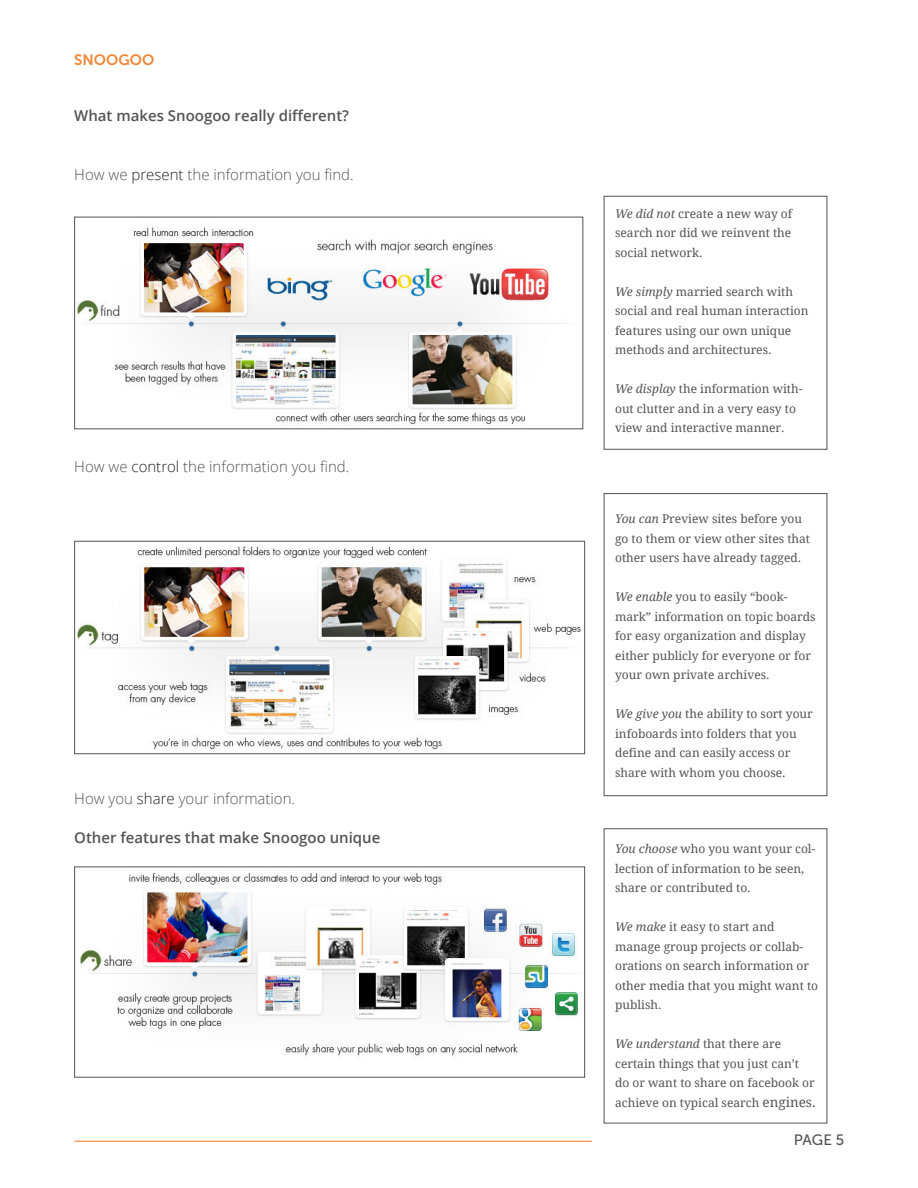
<style>
.page{position:relative;width:918px;height:1188px;background:#fff}
.page>*{position:absolute;margin:0;border:0;box-sizing:border-box;transform-origin:0 0}
.t1{font:300 15px "Open Sans";color:#555455}
.t2{font:600 15px "Open Sans";color:#555455}
.t3{font:15px "Museo Sans 700";color:#ef8838}
.t4{font:15px "Museo Sans 500";color:#555455}
.t5{font:12px/19.5px "Droid Serif";color:#555455}
.s1{color:#231f20}
.s2{font-style:italic}
.s3{font-size:13.5px}
</style>
<div class="page">
<hr style="left:74px;top:1141px;width:518px;height:1px;background:#ef8838">
<img style="left:77px;top:546px;width:505px;height:204px">
<div style="left:74px;top:541px;width:511px;height:213px;border:1px solid #555455"></div>
<img style="left:78px;top:872px;width:502px;height:185px">
<div style="left:74px;top:866px;width:511px;height:212px;border:1px solid #555455"></div>
<img style="left:77px;top:227px;width:489px;height:199px">
<div style="left:74px;top:217px;width:509px;height:212px;border:1px solid #555455"></div>
<div style="left:604px;top:196px;width:223px;height:254px;border:1px solid #555455"></div>
<div style="left:604px;top:493px;width:223px;height:303px;border:1px solid #555455"></div>
<p class="t3" style="left:74px;top:52px;width:82px">SNOOGOO</p>
<p class="t2" style="left:74px;top:105px;width:276px">What makes Snoogoo really different?</p>
<p class="t1" style="left:74px;top:164px;width:281px">How we <span class="s1">present</span> the information you find.</p>
<p class="t1" style="left:74px;top:456px;width:277px">How we <span class="s1">control</span> the information you find.</p>
<p class="t1" style="left:74px;top:788px;width:222px">How you <span class="s1">share</span> your information.</p>
<p class="t2" style="left:74px;top:827px;width:308px">Other features that make Snoogoo unique</p>
<p class="t5" style="left:615px;top:204px;width:179px;text-align:justify"><span class="s2">We did not</span> create a new way of search nor did we reinvent the social network.</p>
<p class="t5" style="left:615px;top:282px;width:195px"><span class="s2">We simply</span> married search with social and real human interaction features using our own unique methods and architectures.</p>
<p class="t5" style="left:615px;top:380px;width:189px"><span class="s2">We display</span> the information with&shy;out clutter and in a very easy to view and interactive manner.</p>
<p class="t5" style="left:615px;top:509px;width:197px"><span class="s2">You can</span> Preview sites before you go to them or view other sites that other users have already tagged.</p>
<p class="t5" style="left:615px;top:587px;width:202px"><span class="s2">We enable</span> you to easily “book&shy;mark” information on topic boards for easy organization and display either publicly for everyone or for your own private archives.</p>
<p class="t5" style="left:615px;top:704px;width:199px"><span class="s2">We give you</span> the ability to sort your infoboards into folders that you define and can easily access or share with whom you choose.</p>
<p class="t5" style="left:615px;top:839px;width:202px"><span class="s2">You choose</span> who you want your col&shy;lection of information to be seen, share or contributed to.</p>
<p class="t5" style="left:615px;top:917px;width:205px"><span class="s2">We make</span> it easy to start and manage group projects or collab&shy;orations on search information or other media that you might want to publish.</p>
<p class="t5" style="left:615px;top:1034px;width:202px"><span class="s2">We understand</span> that there are certain things that you just can’t do or want to share on facebook or achieve on typical search <span class="s3">engines.</span></p>
<p class="t4" style="left:794px;top:1132px;width:52px">PAGE 5</p>
</div>
